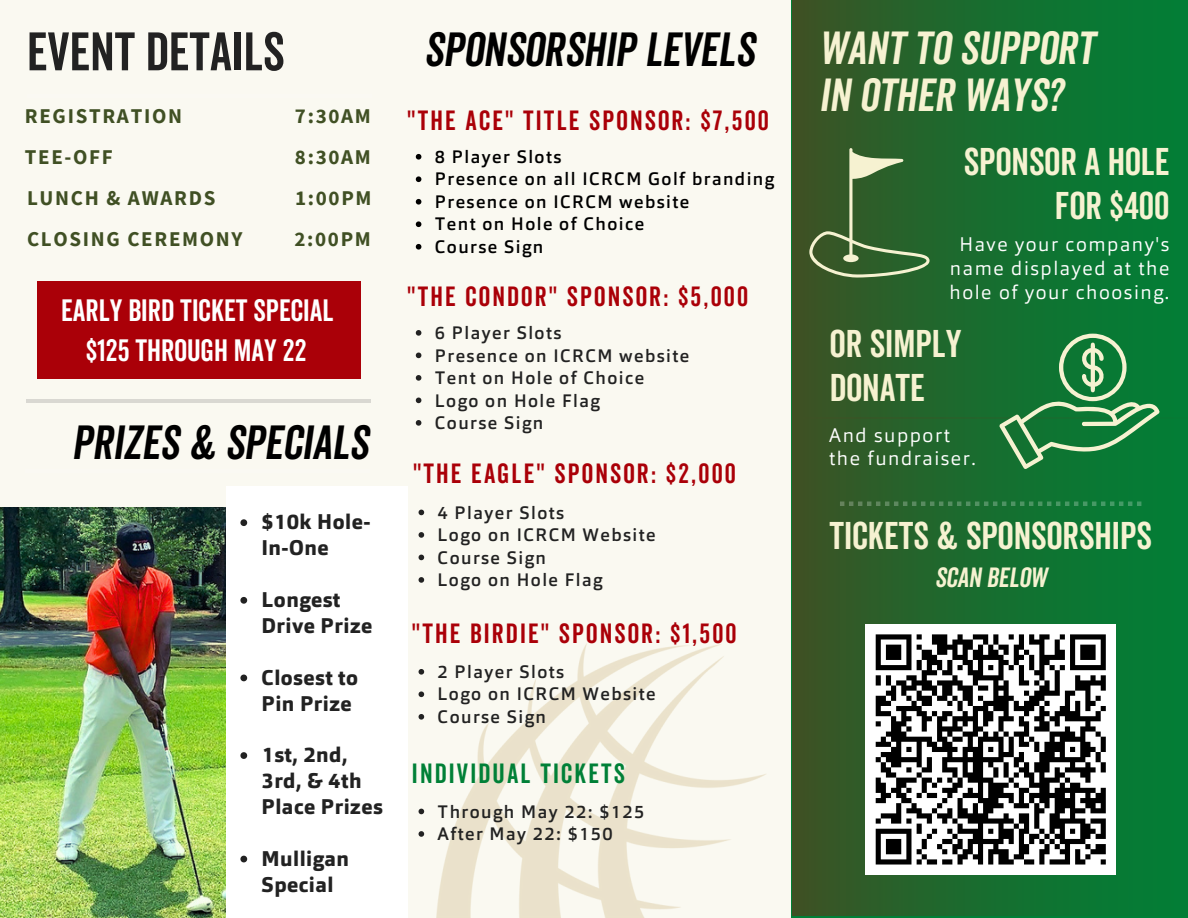
<style>
.page{position:relative;width:1188px;height:918px;background:#faf9f1}
.page>*{position:absolute;margin:0;border:0;box-sizing:border-box;transform-origin:0 0}
.t1{font:52.5px "Veneer Clean";color:#222}
.t2{font:italic 46.5px "Veneer Clean";color:#000}
.t3{font:italic 45px/47.2px "Veneer Clean";color:#f6f2d1}
.t4{font:37.5px/43.8px "Veneer Clean";color:#f6f2d1;text-align:right}
.t5{font:30px "Veneer Clean";color:#fff}
.t6{font:27px "Veneer Clean";letter-spacing:.08em;color:#aa0008}
.t7{font:27px "Veneer Clean";letter-spacing:.08em;color:#008037}
.t8{font:italic 27px "Veneer Clean";color:#f6f2d1}
.t9{font:700 21px/25.8px "Orgon Plan";letter-spacing:.02em;color:#222}
.t10{font:700 21px "Source Sans Pro";letter-spacing:.08em;color:#405024}
.t11{font:19.5px/23.7px "Orgon Plan";letter-spacing:.08em;color:#fff;text-align:center}
.t12{font:500 17.85px "Orgon Plan";letter-spacing:.08em;color:#222}
.t13{font:500 17.85px "Orgon Plan";letter-spacing:.08em;color:#000}
</style>
<div class="page">
<img style="left:0;top:507px;width:226px;height:411px">
<hr style="left:27px;top:95px;width:345px;height:3px;background:#fff">
<hr style="left:26px;top:400px;width:345px;height:3px;background:#222">
<div style="left:792px;top:417px;width:396px;height:499px;background:linear-gradient(to right,#395425,#008238)"></div>
<div style="left:792px;top:0;width:396px;height:419px;background:linear-gradient(to right,#395425,#008238)"></div>
<svg style="left:809px;top:148px;width:121px;height:129px;background:#466e3d"></svg>
<svg style="left:999px;top:334px;width:161px;height:135px;background:#30894b"></svg>
<svg style="left:840px;top:501px;width:301px;height:5px;background:#327c45"></svg>
<img style="left:436px;top:643px;width:330px;height:275px">
<div style="left:38px;top:281px;width:323px;height:97px;background:#aa0008"></div>
<div style="left:226px;top:486px;width:181px;height:432px;background:#fff"></div>
<svg style="left:416px;top:154px;width:5px;height:6px"></svg>
<svg style="left:416px;top:176px;width:5px;height:6px"></svg>
<svg style="left:416px;top:199px;width:5px;height:6px"></svg>
<svg style="left:416px;top:221px;width:5px;height:6px"></svg>
<svg style="left:416px;top:244px;width:5px;height:6px"></svg>
<svg style="left:416px;top:330px;width:5px;height:6px"></svg>
<svg style="left:416px;top:353px;width:5px;height:5px"></svg>
<svg style="left:416px;top:375px;width:5px;height:6px"></svg>
<svg style="left:416px;top:398px;width:5px;height:5px"></svg>
<svg style="left:416px;top:420px;width:5px;height:6px"></svg>
<svg style="left:419px;top:510px;width:5px;height:5px"></svg>
<svg style="left:419px;top:532px;width:5px;height:6px"></svg>
<svg style="left:419px;top:555px;width:5px;height:5px"></svg>
<svg style="left:419px;top:577px;width:5px;height:6px"></svg>
<svg style="left:419px;top:669px;width:5px;height:6px"></svg>
<svg style="left:419px;top:691px;width:5px;height:6px"></svg>
<svg style="left:419px;top:714px;width:5px;height:6px"></svg>
<svg style="left:240px;top:519px;width:7px;height:7px"></svg>
<svg style="left:240px;top:597px;width:7px;height:7px"></svg>
<svg style="left:240px;top:675px;width:7px;height:6px"></svg>
<svg style="left:240px;top:752px;width:7px;height:7px"></svg>
<svg style="left:240px;top:856px;width:7px;height:6px"></svg>
<svg style="left:419px;top:809px;width:5px;height:5px"></svg>
<svg style="left:419px;top:831px;width:5px;height:6px"></svg>
<div style="left:865px;top:624px;width:251px;height:251px;background:#fff"></div>
<svg style="left:875px;top:634px;width:231px;height:231px"></svg>
<p class="t1" style="left:27px;top:20px;width:259px">EVENT DETAILS</p>
<p class="t10" style="left:25px;top:102px;width:159px">REGISTRATION</p>
<p class="t10" style="left:25px;top:143px;width:90px">TEE-OFF</p>
<p class="t10" style="left:27px;top:184px;width:190px">LUNCH &amp; AWARDS</p>
<h5 class="t10" style="left:27px;top:225px;width:217px">CLOSING CEREMONY</h5>
<h5 class="t10" style="left:295px;top:102px;width:77px">7:30AM</h5>
<h6 class="t10" style="left:295px;top:143px;width:77px">8:30AM</h6>
<p class="t10" style="left:295px;top:184px;width:78px">1:00PM</p>
<p class="t10" style="left:294px;top:225px;width:78px">2:00PM</p>
<p class="t5" style="left:61px;top:293px;width:274px">EARLY BIRD TICKET SPECIAL</p>
<h2 class="t5" style="left:86px;top:332px;width:222px">$125 THROUGH MAY 22</h2>
<p class="t2" style="left:72px;top:415px;width:298px">PRIZES &amp; SPECIALS</p>
<p class="t9" style="left:261px;top:509px;width:111px">$10k Hole-<br>In-One</p>
<p class="t9" style="left:261px;top:587px;width:112px">Longest<br>Drive Prize</p>
<h2 class="t9" style="left:261px;top:665px;width:98px">Closest to<br>Pin Prize</h2>
<h6 class="t9" style="left:261px;top:742px;width:123px">1st, 2nd,<br>3rd, &amp; 4th<br>Place Prizes</h6>
<p class="t9" style="left:261px;top:846px;width:89px">Mulligan<br>Special</p>
<p class="t2" style="left:424px;top:22px;width:332px">SPONSORSHIP LEVELS</p>
<h4 class="t6" style="left:407px;top:104px;width:363px">"THE ACE" TITLE SPONSOR: $7,500</h4>
<p class="t13" style="left:435px;top:145px;width:128px">8 Player Slots</p>
<p class="t13" style="left:435px;top:168px;width:341px">Presence on all ICRCM Golf branding</p>
<h4 class="t13" style="left:435px;top:190px;width:256px">Presence on ICRCM website</h4>
<p class="t13" style="left:435px;top:213px;width:211px">Tent on Hole of Choice</p>
<p class="t13" style="left:435px;top:235px;width:110px">Course Sign</p>
<p class="t6" style="left:407px;top:281px;width:342px">"THE CONDOR" SPONSOR: $5,000</p>
<h3 class="t12" style="left:435px;top:321px;width:128px">6 Player Slots</h3>
<p class="t12" style="left:435px;top:344px;width:256px">Presence on ICRCM website</p>
<h1 class="t12" style="left:435px;top:366px;width:211px">Tent on Hole of Choice</h1>
<h2 class="t12" style="left:435px;top:389px;width:166px">Logo on Hole Flag</h2>
<p class="t12" style="left:435px;top:411px;width:110px">Course Sign</p>
<p class="t6" style="left:413px;top:458px;width:324px">"THE EAGLE" SPONSOR: $2,000</p>
<p class="t12" style="left:438px;top:501px;width:128px">4 Player Slots</p>
<p class="t12" style="left:438px;top:523px;width:219px">Logo on ICRCM Website</p>
<p class="t12" style="left:438px;top:546px;width:110px">Course Sign</p>
<p class="t12" style="left:438px;top:568px;width:166px">Logo on Hole Flag</p>
<p class="t6" style="left:412px;top:617px;width:326px">"THE BIRDIE" SPONSOR: $1,500</p>
<p class="t12" style="left:438px;top:660px;width:128px">2 Player Slots</p>
<h6 class="t12" style="left:438px;top:683px;width:219px">Logo on ICRCM Website</h6>
<p class="t12" style="left:438px;top:705px;width:110px">Course Sign</p>
<p class="t7" style="left:412px;top:757px;width:215px">INDIVIDUAL TICKETS</p>
<h6 class="t12" style="left:438px;top:800px;width:208px">Through May 22: $125</h6>
<p class="t12" style="left:438px;top:822px;width:177px">After May 22: $150</p>
<p class="t3" style="left:819px;top:26px;width:277px">WANT TO SUPPORT<br>IN OTHER WAYS?</p>
<p class="t4" style="left:964px;top:141px;width:207px">SPONSOR A HOLE<br>FOR $400</p>
<p class="t11" style="left:949px;top:233px;width:221px">Have your company's name displayed at the hole of your choosing.</p>
<p class="t4" style="left:830px;top:324px;width:133px;text-align:left">OR SIMPLY<br>DONATE</p>
<p class="t11" style="left:829px;top:423px;width:148px;text-align:left">And support the fundraiser.</p>
<p class="t4" style="left:829px;top:515px;width:324px">TICKETS &amp; SPONSORSHIPS</p>
<p class="t8" style="left:935px;top:562px;width:113px">SCAN BELOW</p>
</div>
